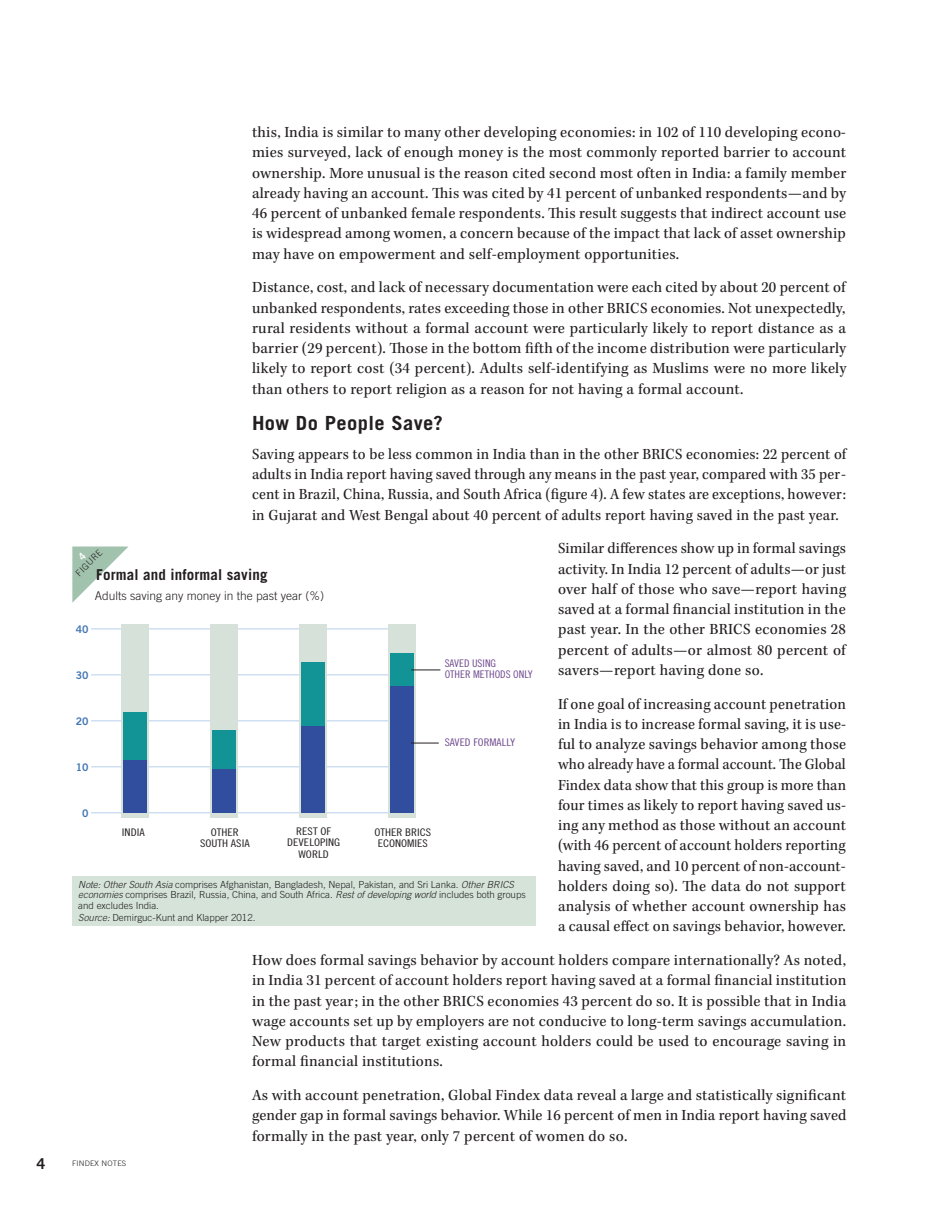
<style>
.page{position:relative;width:936px;height:1224px;background:#fff}
.page>*{position:absolute;margin:0;border:0;box-sizing:border-box;transform-origin:0 0}
.A-head{font:700 19.5px "Trade Gothic LT Std";letter-spacing:.02em;color:#231f20;scale:1.05 1}
.TEXT_11pt{font:16.05px/20.2px "Kepler Std Scn";letter-spacing:.015em;color:#231f20;text-align:justify;scale:1.05 1}
.TEXT_11pt-2{font:16.05px/20.2px "Kepler Std Scn";letter-spacing:.015em;color:#231f20;text-align:justify}
.TEXT_11pt-3{font:16.05px/20.2px "Kepler Std Scn";letter-spacing:.015em;color:#231f20;text-align:justify;scale:1.04 1}
.FIG_title{font:700 15px "Trade Gothic LT Std";letter-spacing:.01em;color:#231f20}
.FIG_units{font:300 12px "Trade Gothic LT Std";color:#231f20}
.t1{font:10.5px/11.2px "Trade Gothic LT Std Cn 18";color:#231f20;text-align:center;scale:1.15 1}
.t2{font:10.5px/11.2px "Trade Gothic LT Std Cn 18";color:#704a8f;scale:1.06 1}
.t3{font:10.5px "Trade Gothic LT Std Cn 18";color:#704a8f;scale:1.11 1}
.t4{font:10.5px "Trade Gothic LT Std Bd 2";color:#4376b4}
.FIG_source{font:300 9.75px/10.5px "Trade Gothic LT Std";color:#231f20}
.t5{font:300 9px "Trade Gothic LT Std";color:#231f20}
.t6{font:300 7.5px "Trade Gothic LT Std";letter-spacing:.02em;color:#231f20;scale:1.05 1}
.s1{font-style:italic}
</style>
<div class="page">
<div style="left:72px;top:876px;width:464px;height:49px;background:#d5e3d9"></div>
<hr style="left:91px;top:629px;width:324px;height:1px;background:#b7cfeb">
<hr style="left:91px;top:675px;width:324px;height:1px;background:#b7cfeb">
<hr style="left:91px;top:720px;width:324px;height:1px;background:#b7cfeb">
<hr style="left:91px;top:766px;width:324px;height:1px;background:#b7cfeb">
<hr style="left:91px;top:812px;width:324px;height:1px;background:#b7cfeb">
<div style="left:121px;top:625px;width:28px;height:193px;background:#d6e2d9"></div>
<div style="left:210px;top:625px;width:28px;height:193px;background:#d6e2d9"></div>
<div style="left:299px;top:625px;width:27px;height:193px;background:#d6e2d9"></div>
<div style="left:388px;top:625px;width:27px;height:193px;background:#d6e2d9"></div>
<div style="left:123px;top:760px;width:24px;height:53px;background:#304e9d"></div>
<div style="left:123px;top:712px;width:24px;height:48px;background:#129395"></div>
<div style="left:212px;top:769px;width:24px;height:44px;background:#304e9d"></div>
<div style="left:212px;top:730px;width:24px;height:39px;background:#129395"></div>
<div style="left:301px;top:662px;width:24px;height:65px;background:#129395"></div>
<div style="left:301px;top:727px;width:24px;height:86px;background:#304e9d"></div>
<div style="left:390px;top:653px;width:23px;height:33px;background:#129395"></div>
<div style="left:390px;top:686px;width:23px;height:127px;background:#304e9d"></div>
<svg style="left:411px;top:670px;width:29px;height:1px"></svg>
<svg style="left:411px;top:743px;width:28px;height:1px"></svg>
<svg style="left:72px;top:547px;width:56px;height:56px"></svg>
<p class="TEXT_11pt" style="left:252px;top:123px;width:568px">this, India is similar to many other developing economies: in 102 of 110 developing econo&shy;mies surveyed, lack of enough money is the most commonly reported barrier to account ownership. More unusual is the reason cited second most often in India: a family member already having an account. This was cited by 41 percent of unbanked respondents—and by 46 percent of unbanked female respondents. This result suggests that indirect account use is widespread among women, a concern because of the impact that lack of asset ownership may have on empowerment and self-employment opportunities.</p>
<p class="TEXT_11pt-3" style="left:252px;top:278px;width:573px">Distance, cost, and lack of necessary documentation were each cited by about 20 percent of unbanked respondents, rates exceeding those in other BRICS economies. Not unexpectedly, rural residents without a formal account were particularly likely to report distance as a barrier (29 percent). Those in the bottom fifth of the income distribution were particularly likely to report cost (34 percent). Adults self-identifying as Muslims were no more likely than others to report religion as a reason for not having a formal account.</p>
<p class="A-head" style="left:252px;top:411px;width:183px">How Do People Save?</p>
<p class="TEXT_11pt-2" style="left:252px;top:444px;width:596px">Saving appears to be less common in India than in the other BRICS economies: 22 percent of adults in India report having saved through any means in the past year, compared with 35 per&shy;cent in Brazil, China, Russia, and South Africa (figure 4). A few states are exceptions, however: in Gujarat and West Bengal about 40 percent of adults report having saved in the past year.</p>
<p class="TEXT_11pt-2" style="left:558px;top:539px;width:290px">Similar differences show up in formal savings activity. In India 12 percent of adults—or just over half of those who save—report having saved at a formal financial institution in the past year. In the other BRICS economies 28 percent of adults—or almost 80 percent of savers—report having done so.</p>
<p class="TEXT_11pt-2" style="left:558px;top:694px;width:290px">If one goal of increasing account penetration in India is to increase formal saving, it is use&shy;ful to analyze savings behavior among those who already have a formal account. The Global Findex data show that this group is more than four times as likely to report having saved us&shy;ing any method as those without an account (with 46 percent of account holders reporting having saved, and 10 percent of non-account&shy;holders doing so). The data do not support analysis of whether account ownership has a causal effect on savings behavior, however.</p>
<p class="TEXT_11pt" style="left:252px;top:951px;width:568px">How does formal savings behavior by account holders compare internationally? As noted, in India 31 percent of account holders report having saved at a formal financial institution in the past year; in the other BRICS economies 43 percent do so. It is possible that in India wage accounts set up by employers are not conducive to long-term savings accumulation.<br>New products that target existing account holders could be used to encourage saving in formal financial institutions.</p>
<p class="TEXT_11pt" style="left:252px;top:1086px;width:568px">As with account penetration, Global Findex data reveal a large and statistically significant gender gap in formal savings behavior. While 16 percent of men in India report having saved formally in the past year, only 7 percent of women do so.</p>
<p class="t5" style="left:73px;top:571px;width:35px;rotate:-45deg">FIGURE</p>
<p class="FIG_title" style="left:96px;top:565px;width:173px">Formal and informal saving</p>
<p class="FIG_units" style="left:95px;top:589px;width:231px">Adults saving any money in the past year (%)</p>
<p class="t4" style="left:76px;top:623px;width:14px">40</p>
<p class="t2" style="left:445px;top:658px;width:85px">SAVED USING<br>OTHER METHODS ONLY</p>
<p class="t4" style="left:76px;top:669px;width:14px">30</p>
<p class="t4" style="left:76px;top:715px;width:14px">20</p>
<p class="t3" style="left:445px;top:736px;width:65px">SAVED FORMALLY</p>
<p class="t4" style="left:76px;top:761px;width:14px">10</p>
<p class="t4" style="left:82px;top:806px;width:8px">0</p>
<p class="t1" style="left:200px;top:826px;width:45px">OTHER<br>SOUTH ASIA</p>
<p class="t1" style="left:287px;top:826px;width:48px">REST OF<br>DEVELOPING<br>WORLD</p>
<p class="t1" style="left:374px;top:826px;width:51px">OTHER BRICS<br>ECONOMIES</p>
<p class="t1" style="left:122px;top:826px;width:21px">INDIA</p>
<p class="FIG_source" style="left:78px;top:879px;width:449px"><span class="s1">Note: Other South Asia</span> comprises Afghanistan, Bangladesh, Nepal, Pakistan, and Sri Lanka. <span class="s1">Other BRICS economies</span> comprises Brazil, Russia, China, and South Africa. <span class="s1">Rest of developing world</span> includes both groups and excludes India.</p>
<p class="FIG_source" style="left:78px;top:912px;width:179px"><span class="s1">Source:</span> Demirguc-Kunt and Klapper 2012.</p>
<p class="FIG_title" style="left:37px;top:1154px;width:10px">4</p>
<p class="t6" style="left:72px;top:1159px;width:53px">FINDEX NOTES</p>
</div>
